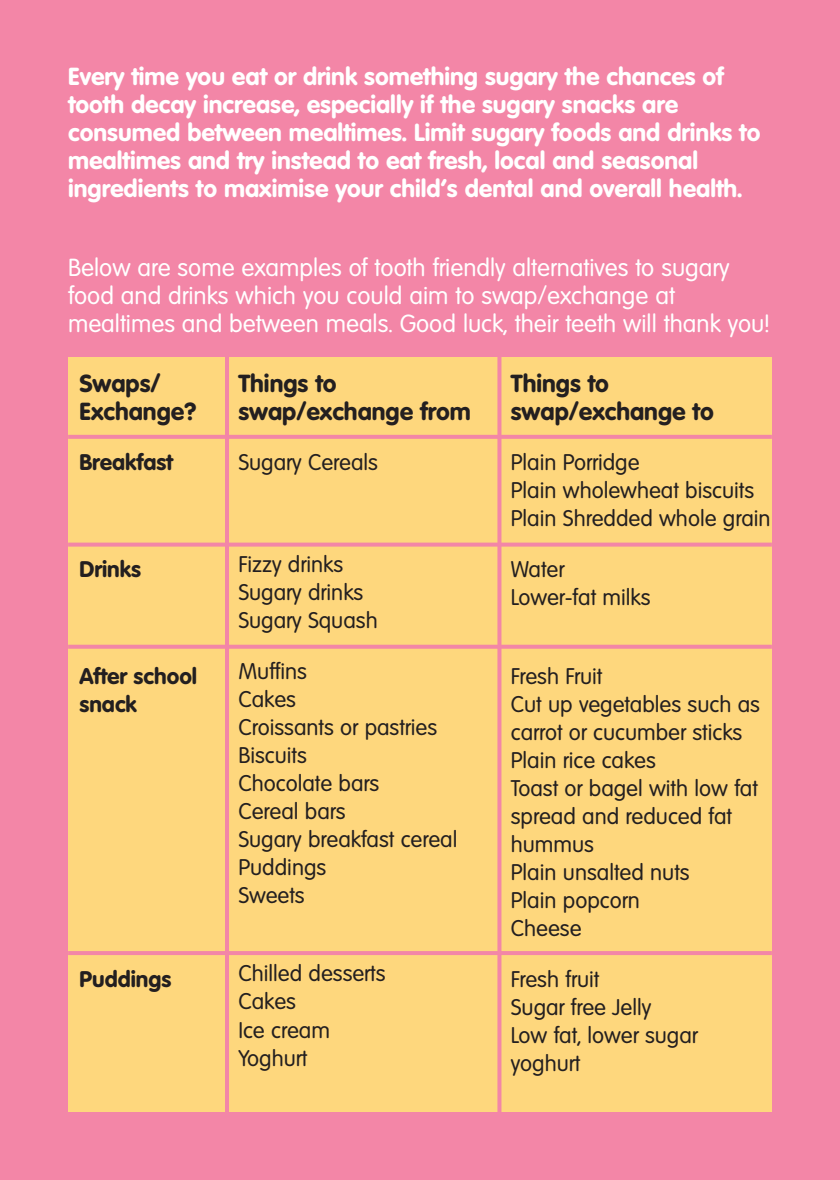
<style>
.page{position:relative;width:840px;height:1180px;background:#fff}
.page>*{position:absolute;margin:0;border:0;box-sizing:border-box;transform-origin:0 0}
.t1{font:700 24px/28px "Volkswagen";color:#fff}
.t2{font:24px/28px "Volkswagen";color:#fff}
.t3{font:700 24px/28px "Volkswagen";color:#231f20}
.t4{font:22px/28px "Volkswagen";color:#231f20}
.t5{font:700 22px/28px "Volkswagen";color:#231f20}
</style>
<div class="page">
<div style="left:0;top:0;width:839px;height:1179px;background:#f386a7"></div>
<div style="left:68px;top:437px;width:159px;height:107px;background:#fed77d"></div>
<div style="left:68px;top:544px;width:159px;height:102px;background:#fed77d"></div>
<div style="left:68px;top:646px;width:159px;height:306px;background:#fed77d"></div>
<div style="left:68px;top:952px;width:159px;height:159px;background:#fed77d"></div>
<div style="left:227px;top:437px;width:544px;height:107px;background:#fed77d"></div>
<div style="left:227px;top:544px;width:544px;height:102px;background:#fed77d"></div>
<div style="left:227px;top:646px;width:544px;height:306px;background:#fed77d"></div>
<div style="left:227px;top:952px;width:544px;height:159px;background:#fed77d"></div>
<div style="left:68px;top:357px;width:703px;height:80px;background:#fed77d"></div>
<svg style="left:68px;top:435px;width:703px;height:4px;background:#f389a4"></svg>
<svg style="left:68px;top:542px;width:703px;height:4px;background:#f492a0"></svg>
<svg style="left:68px;top:644px;width:703px;height:4px;background:#f4949f"></svg>
<svg style="left:68px;top:950px;width:703px;height:4px;fill:#f38aa4"></svg>
<hr style="left:225px;top:346px;width:4px;height:788px;background:#f386a7">
<svg style="left:497px;top:357px;width:4px;height:755px;background:#f38ea2"></svg>
<p class="t1" style="left:68px;top:63px;width:693px">Every time you eat or drink something sugary the chances of tooth decay increase, especially if the sugary snacks are consumed between mealtimes. Limit sugary foods and drinks to mealtimes and try instead to eat fresh, local and seasonal ingredients to maximise your child's dental and overall health.</p>
<p class="t2" style="left:68px;top:254px;width:702px">Below are some examples of tooth friendly alternatives to sugary food and drinks which you could aim to swap/exchange at mealtimes and between meals. Good luck, their teeth will thank you!</p>
<p class="t3" style="left:79px;top:369px;width:118px">Swaps/<br>Exchange?</p>
<p class="t5" style="left:79px;top:449px;width:95px">Breakfast</p>
<p class="t3" style="left:238px;top:369px;width:234px">Things to swap/exchange from</p>
<p class="t4" style="left:238px;top:449px;width:141px">Sugary Cereals</p>
<p class="t3" style="left:510px;top:369px;width:204px">Things to swap/exchange to</p>
<p class="t4" style="left:510px;top:449px;width:261px">Plain Porridge<br>Plain wholewheat biscuits<br>Plain Shredded whole grain</p>
<p class="t4" style="left:510px;top:555px;width:141px">Water<br>Lower-fat milks</p>
<p class="t4" style="left:238px;top:550px;width:141px">Fizzy drinks<br>Sugary drinks<br>Sugary Squash</p>
<p class="t4" style="left:238px;top:657px;width:220px">Muffins<br>Cakes<br>Croissants or pastries<br>Biscuits<br>Chocolate bars<br>Cereal bars<br>Sugary breakfast cereal<br>Puddings<br>Sweets</p>
<p class="t5" style="left:79px;top:555px;width:63px">Drinks</p>
<p class="t5" style="left:79px;top:662px;width:119px">After school snack</p>
<p class="t4" style="left:510px;top:662px;width:251px">Fresh Fruit<br>Cut up vegetables such as carrot or cucumber sticks<br>Plain rice cakes<br>Toast or bagel with low fat spread and reduced fat hummus<br>Plain unsalted nuts<br>Plain popcorn<br>Cheese</p>
<p class="t4" style="left:510px;top:965px;width:188px">Fresh fruit<br>Sugar free Jelly<br>Low fat, lower sugar yoghurt</p>
<p class="t4" style="left:238px;top:959px;width:149px">Chilled desserts<br>Cakes<br>Ice cream<br>Yoghurt</p>
<p class="t5" style="left:79px;top:965px;width:93px">Puddings</p>
</div>
